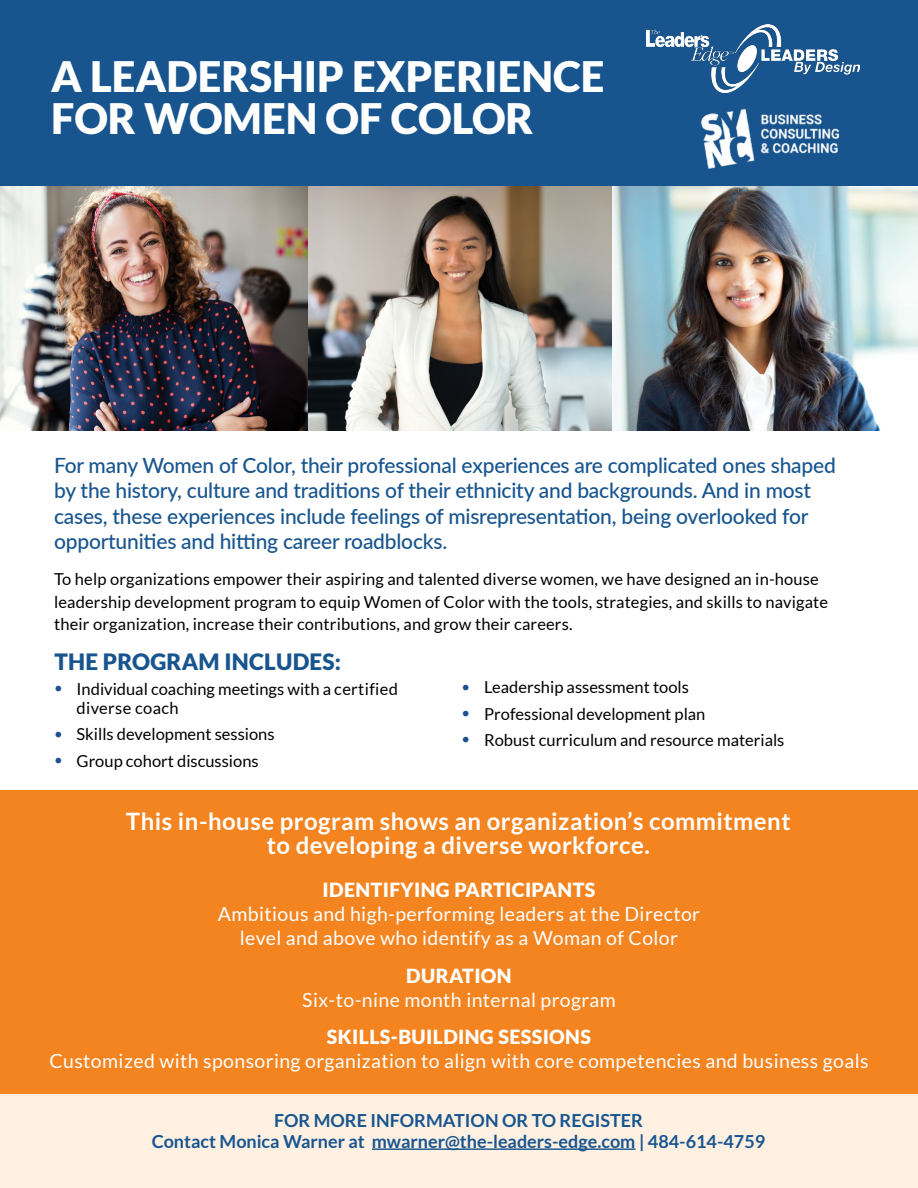
<style>
.page{position:relative;width:918px;height:1188px;background:#fff}
.page>*{position:absolute;margin:0;border:0;box-sizing:border-box;transform-origin:0 0}
.t1{font:900 42px/42px "Lato";color:#fff}
.t2{font:700 24px/24px "Lato";letter-spacing:.02em;color:#fff;text-align:center}
.t3{font:900 22.5px "Lato";letter-spacing:.01em;color:#18558f}
.t4{font:500 21px/25.5px "Lato";letter-spacing:-.01em;color:#18558f}
.t5{font:19.5px/24px "Lato";letter-spacing:.02em;color:#fff;text-align:center}
.t6{font:900 19.5px "Lato";letter-spacing:.02em;color:#fff}
.t7{font:700 18px/21.1px "Lato";color:#18558f;text-align:center}
.t8{font:16.5px/22.5px "Lato";letter-spacing:.01em;color:#000}
.s1{font-size:15px;color:#1d518f}
</style>
<div class="page">
<div style="left:0;top:918px;width:918px;height:270px;background:#fff0e2"></div>
<img style="left:0;top:185px;width:918px;height:246px">
<hr style="left:372px;top:1148px;width:264px;height:2px;background:#18558f">
<div style="left:1px;top:790px;width:917px;height:304px;background:#f48420"></div>
<div style="left:0;top:0;width:918px;height:185px;background:#18558f"></div>
<img style="left:647px;top:25px;width:212px;height:67px">
<img style="left:701px;top:109px;width:139px;height:60px">
<h1 class="t1" style="left:51px;top:55px;width:555px">A LEADERSHIP EXPERIENCE<br>FOR WOMEN OF COLOR</h1>
<p class="t4" style="left:54px;top:452px;width:783px">For many Women of Color, their professional experiences are complicated ones shaped by the history, culture and traditions of their ethnicity and backgrounds. And in most cases, these experiences include feelings of misrepresentation, being overlooked for opportunities and hitting career roadblocks.</p>
<p class="t8" style="left:54px;top:568px;width:776px">To help organizations empower their aspiring and talented diverse women, we have designed an in-house leadership development program to equip Women of Color with the tools, strategies, and skills to navigate their organization, increase their contributions, and grow their careers.</p>
<h3 class="t3" style="left:55px;top:649px;width:288px">THE PROGRAM INCLUDES:</h3>
<p class="t8" style="left:77px;top:679px;width:323px;line-height:19.5px;text-indent:-23px"><span class="s1">•</span> Individual coaching meetings with a certified diverse coach</p>
<p class="t8" style="left:54px;top:723px;width:222px"><span class="s1">•</span> Skills development sessions</p>
<p class="t8" style="left:54px;top:749px;width:206px"><span class="s1">•</span> Group cohort discussions</p>
<p class="t8" style="left:462px;top:676px;width:229px"><span class="s1">•</span> Leadership assessment tools</p>
<p class="t8" style="left:462px;top:702px;width:245px"><span class="s1">•</span> Professional development plan</p>
<p class="t8" style="left:462px;top:728px;width:324px"><span class="s1">•</span> Robust curriculum and resource materials</p>
<h2 class="t2" style="left:126px;top:809px;width:666px">This in-house program shows an organization’s commitment to developing a diverse workforce.</h2>
<p class="t6" style="left:323px;top:879px;width:274px">IDENTIFYING PARTICIPANTS</p>
<p class="t5" style="left:218px;top:902px;width:484px">Ambitious and high-performing leaders at the Director level and above who identify as a Woman of Color</p>
<p class="t6" style="left:406px;top:964px;width:107px">DURATION</p>
<p class="t5" style="left:302px;top:988px;width:315px">Six-to-nine month internal program</p>
<p class="t6" style="left:327px;top:1026px;width:266px">SKILLS-BUILDING SESSIONS</p>
<p class="t5" style="left:49px;top:1049px;width:821px">Customized with sponsoring organization to align with core competencies and business goals</p>
<p class="t7" style="left:152px;top:1110px;width:615px">FOR MORE INFORMATION OR TO REGISTER<br>Contact Monica Warner at mwarner@the-leaders-edge.com | 484-614-4759</p>
</div>
